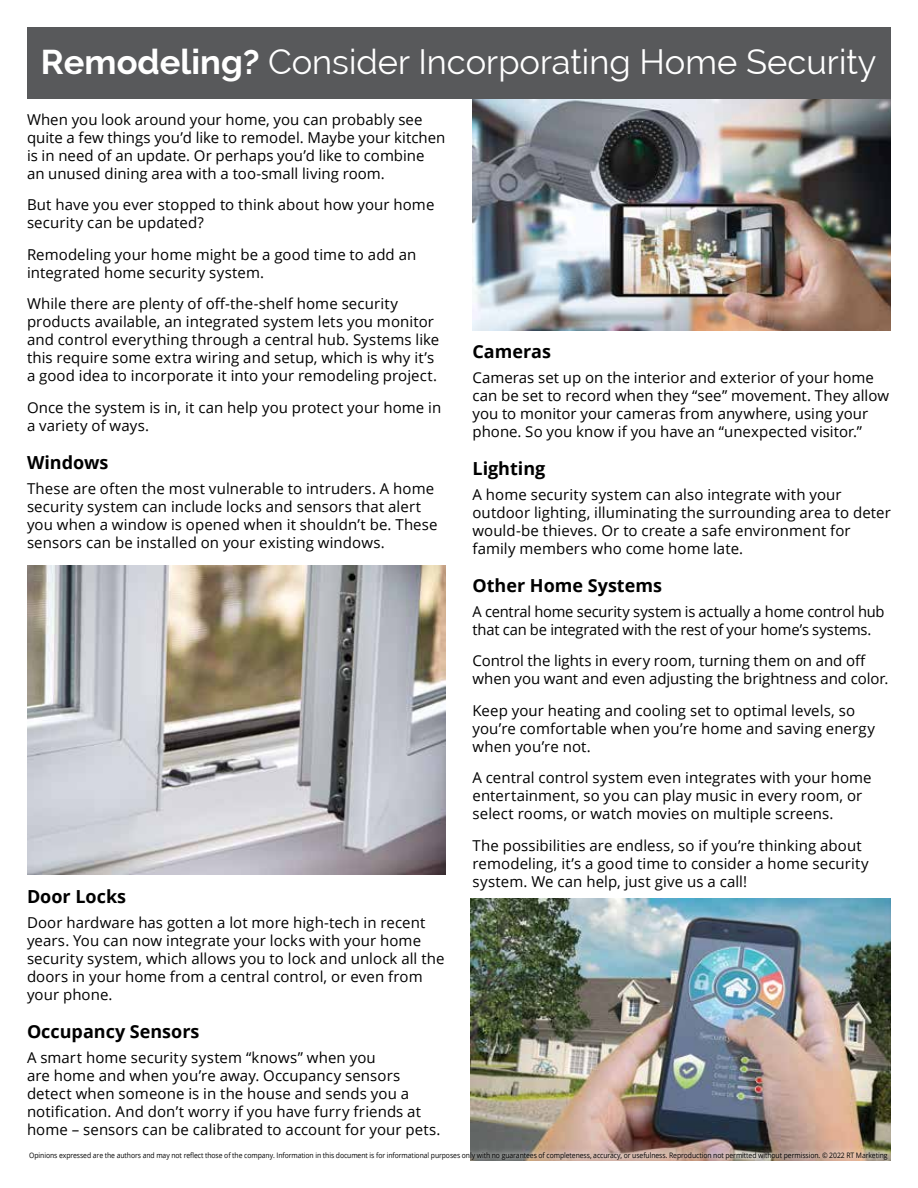
<style>
.page{position:relative;width:918px;height:1188px;background:#fff}
.page>*{position:absolute;margin:0;border:0;box-sizing:border-box;transform-origin:0 0}
.t1{font:34.5px "Raleway";color:#fff}
.t2{font:700 18px "Open Sans";color:#000}
.t3{font:15px/18px "Open Sans";letter-spacing:.005em;color:#000}
.t4{font:15px/18px "Open Sans";letter-spacing:-.015em;color:#000}
.t5{font:7.5px "Open Sans";letter-spacing:-.01em;color:#000;scale:.91 1}
.s1{font-weight:700}
</style>
<div class="page">
<img style="left:472px;top:98px;width:419px;height:232px">
<img style="left:27px;top:566px;width:418px;height:308px">
<img style="left:471px;top:899px;width:420px;height:248px">
<div style="left:27px;top:27px;width:864px;height:71px;background:#58595b"></div>
<img style="left:470px;top:1147px;width:421px;height:14px">
<h1 class="t1" style="left:41px;top:42px;width:837px"><span class="s1">Remodeling?</span> Consider Incorporating Home Security</h1>
<p class="t3" style="left:27px;top:110px;width:420px">When you look around your home, you can probably see quite a few things you’d like to remodel. Maybe your kitchen is in need of an update. Or perhaps you’d like to combine an unused dining area with a too-small living room.</p>
<p class="t3" style="left:27px;top:196px;width:409px">But have you ever stopped to think about how your home security can be updated?</p>
<p class="t3" style="left:27px;top:245px;width:391px">Remodeling your home might be a good time to add an integrated home security system.</p>
<p class="t3" style="left:27px;top:295px;width:414px">While there are plenty of off-the-shelf home security products available, an integrated system lets you monitor and control everything through a central hub. Systems like this require some extra wiring and setup, which is why it’s a good idea to incorporate it into your remodeling project.</p>
<p class="t3" style="left:27px;top:398px;width:416px">Once the system is in, it can help you protect your home in a variety of ways.</p>
<p class="t2" style="left:27px;top:450px;width:83px">Windows</p>
<p class="t3" style="left:27px;top:479px;width:412px">These are often the most vulnerable to intruders. A home security system can include locks and sensors that alert you when a window is opened when it shouldn’t be. These sensors can be installed on your existing windows.</p>
<p class="t2" style="left:27px;top:884px;width:101px">Door Locks</p>
<p class="t3" style="left:27px;top:913px;width:419px">Door hardware has gotten a lot more high-tech in recent years. You can now integrate your locks with your home security system, which allows you to lock and unlock all the doors in your home from a central control, or even from your phone.</p>
<p class="t2" style="left:27px;top:1019px;width:174px">Occupancy Sensors</p>
<p class="t3" style="left:27px;top:1048px;width:415px">A smart home security system “knows” when you<br>are home and when you’re away. Occupancy sensors detect when someone is in the house and sends you a notification. And don’t worry if you have furry friends at home – sensors can be calibrated to account for your pets.</p>
<p class="t2" style="left:472px;top:339px;width:80px">Cameras</p>
<p class="t3" style="left:472px;top:368px;width:418px">Cameras set up on the interior and exterior of your home can be set to record when they “see” movement. They allow you to monitor your cameras from anywhere, using your phone. So you know if you have an “unexpected visitor.”</p>
<p class="t2" style="left:472px;top:456px;width:74px">Lighting</p>
<p class="t3" style="left:472px;top:485px;width:420px">A home security system can also integrate with your outdoor lighting, illuminating the surrounding area to deter would-be thieves. Or to create a safe environment for family members who come home late.</p>
<p class="t2" style="left:472px;top:573px;width:191px">Other Home Systems</p>
<p class="t4" style="left:472px;top:602px;width:414px">A central home security system is actually a home control hub that can be integrated with the rest of your home’s systems.</p>
<p class="t3" style="left:472px;top:651px;width:417px">Control the lights in every room, turning them on and off when you want and even adjusting the brightness and color.</p>
<p class="t3" style="left:472px;top:701px;width:404px">Keep your heating and cooling set to optimal levels, so you’re comfortable when you’re home and saving energy when you’re not.</p>
<p class="t3" style="left:472px;top:768px;width:401px">A central control system even integrates with your home entertainment, so you can play music in every room, or select rooms, or watch movies on multiple screens.</p>
<p class="t3" style="left:472px;top:836px;width:398px">The possibilities are endless, so if you’re thinking about remodeling, it’s a good time to consider a home security system. We can help, just give us a call!</p>
<p class="t5" style="left:29px;top:1150px;width:945px">Opinions expressed are the authors and may not reflect those of the company. Information in this document is for informational purposes only with no guarantees of completeness, accuracy, or usefulness. Reproduction not permitted without permission. © 2022 RT Marketing</p>
</div>
